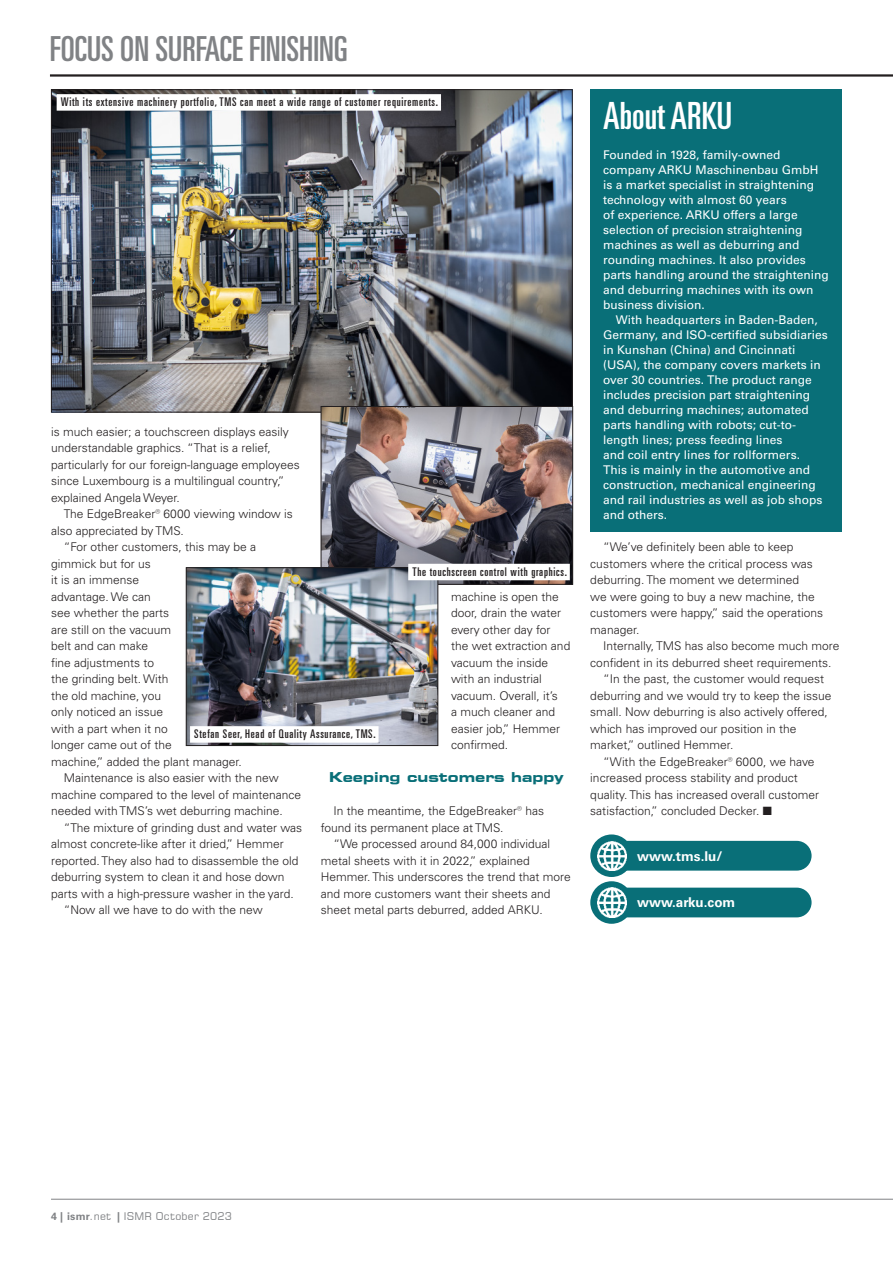
<style>
.page{position:relative;width:893px;height:1263px;background:#fff}
.page>*{position:absolute;margin:0;border:0;box-sizing:border-box;transform-origin:0 0}
.Boxout_header{font:37.5px "Univers LT Pro Ult Cond";color:#fff}
.t1{font:34.5px "Univers LT Pro Ult Cond";color:#808285}
.Button_Text{font:700 13.5px "Univers LT Pro 65";color:#fff}
.Crosshead{font:700 expanded 13.5px "Square 721 BT";color:#096f78}
.Body_copy{font:300 12px/16.5px "Univers LT Pro 45";color:#231f20}
.Boxout_body{font:12px/15px "Univers LT Pro 55 Roman";color:#fff}
.Boxout_Body_NO_Indent{font:12px/15px "Univers LT Pro 55 Roman";color:#fff}
.Captions{font:12px "Univers LT Pro Ult Cond";letter-spacing:.06em;color:#231f20}
.t2{font:10.5px "Square 721 BT";letter-spacing:.02em;color:#808285}
.s1{font-family:"Univers LT Pro 65";font-weight:700}
</style>
<div class="page">
<hr style="left:51px;top:1199px;width:842px;height:1px;background:#808285">
<hr style="left:50px;top:74px;width:843px;height:3px;background:#231f20">
<div style="left:590px;top:89px;width:252px;height:443px;background:#096f78"></div>
<div style="left:627px;top:841px;width:185px;height:30px;background:#096f78"></div>
<div style="left:590px;top:834px;width:43px;height:43px;background:#096f78;border-radius:50%"></div>
<img style="left:597px;top:841px;width:29px;height:29px">
<div style="left:628px;top:888px;width:184px;height:29px;background:#096f78"></div>
<div style="left:590px;top:881px;width:43px;height:43px;background:#096f78;border-radius:50%"></div>
<img style="left:597px;top:888px;width:29px;height:29px">
<img style="left:53px;top:91px;width:518px;height:319px">
<img style="left:323px;top:408px;width:248px;height:175px">
<div style="left:321px;top:406px;width:252px;height:179px;border:1px solid #231f20"></div>
<img style="left:188px;top:569px;width:248px;height:175px">
<div style="left:186px;top:567px;width:252px;height:179px;border:1px solid #231f20"></div>
<div style="left:408px;top:564px;width:162px;height:16px;background:#fff"></div>
<div style="left:190px;top:726px;width:189px;height:17px;background:#fff"></div>
<div style="left:57px;top:94px;width:384px;height:17px;background:#fff"></div>
<h2 class="t1" style="left:50px;top:25px;width:299px">FOCUS ON SURFACE FINISHING</h2>
<p class="Captions" style="left:61px;top:94px;width:379px">With its extensive machinery portfolio, TMS can meet a wide range of customer requirements.</p>
<p class="Body_copy" style="left:51px;top:423px;width:250px">is much easier; a touchscreen displays easily understandable graphics. “That is a relief, particularly for our foreign-language employees since Luxembourg is a multilingual country,” explained Angela Weyer.</p>
<p class="Body_copy" style="left:51px;top:505px;width:243px;text-indent:13px">The EdgeBreaker® 6000 viewing window is also appreciated by TMS.</p>
<p class="Body_copy" style="left:51px;top:538px;width:207px;text-indent:13px">“For other customers, this may be a gimmick but for us<br>it is an immense<br>advantage. We can<br>see whether the parts<br>are still on the vacuum<br>belt and can make<br>fine adjustments to<br>the grinding belt. With<br>the old machine, you<br>only noticed an issue<br>with a part when it no<br>longer came out of the<br>machine,” added the plant manager.</p>
<p class="Body_copy" style="left:51px;top:769px;width:252px;text-indent:13px">Maintenance is also easier with the new machine compared to the level of maintenance needed with TMS’s wet deburring machine.</p>
<p class="Body_copy" style="left:51px;top:819px;width:253px;text-indent:13px">“The mixture of grinding dust and water was almost concrete-like after it dried,” Hemmer reported. They also had to disassemble the old deburring system to clean it and hose down parts with a high-pressure washer in the yard.</p>
<p class="Body_copy" style="left:64px;top:901px;width:200px">“Now all we have to do with the new</p>
<p class="Captions" style="left:412px;top:563px;width:156px">The touchscreen control with graphics.</p>
<p class="Body_copy" style="left:451px;top:588px;width:121px">machine is open the door, drain the water every other day for the wet extraction and vacuum the inside with an industrial vacuum. Overall, it’s<br>a much cleaner and easier job,” Hemmer confirmed.</p>
<p class="Crosshead" style="left:329px;top:769px;width:236px">Keeping customers happy</p>
<p class="Body_copy" style="left:321px;top:802px;width:225px;text-indent:13px">In the meantime, the EdgeBreaker® has found its permanent place at TMS.</p>
<p class="Body_copy" style="left:321px;top:835px;width:252px;text-indent:13px">“We processed around 84,000 individual metal sheets with it in 2022,” explained Hemmer. This underscores the trend that more and more customers want their sheets and sheet metal parts deburred, added ARKU.</p>
<p class="Captions" style="left:194px;top:726px;width:183px">Stefan Seer, Head of Quality Assurance, TMS.</p>
<p class="Boxout_header" style="left:603px;top:90px;width:131px">About ARKU</p>
<p class="Boxout_Body_NO_Indent" style="left:603px;top:147px;width:227px">Founded in 1928, family-owned company ARKU Maschinenbau GmbH is a market specialist in straightening technology with almost 60 years<br>of experience. ARKU offers a large selection of precision straightening machines as well as deburring and rounding machines. It also provides parts handling around the straightening and deburring machines with its own business division.</p>
<p class="Boxout_body" style="left:603px;top:312px;width:226px;text-indent:13px">With headquarters in Baden-Baden, Germany, and ISO-certified subsidiaries in Kunshan (China) and Cincinnati (USA), the company covers markets in over 30 countries. The product range includes precision part straightening and deburring machines; automated parts handling with robots; cut-to&shy;length lines; press feeding lines<br>and coil entry lines for rollformers.<br>This is mainly in the automotive and construction, mechanical engineering and rail industries as well as job shops and others.</p>
<p class="Body_copy" style="left:590px;top:538px;width:234px;text-indent:13px">“We’ve definitely been able to keep customers where the critical process was deburring. The moment we determined<br>we were going to buy a new machine, the customers were happy,” said the operations manager.</p>
<p class="Body_copy" style="left:590px;top:637px;width:251px;text-indent:13px">Internally, TMS has also become much more confident in its deburred sheet requirements.</p>
<p class="Body_copy" style="left:590px;top:670px;width:243px;text-indent:13px">“In the past, the customer would request deburring and we would try to keep the issue small. Now deburring is also actively offered, which has improved our position in the market,” outlined Hemmer.</p>
<p class="Body_copy" style="left:590px;top:753px;width:230px;text-indent:13px">“With the EdgeBreaker® 6000, we have increased process stability and product quality. This has increased overall customer satisfaction,” concluded Decker. ■</p>
<p class="Button_Text" style="left:637px;top:846px;width:87px">www.tms.lu/</p>
<p class="Button_Text" style="left:637px;top:893px;width:100px">www.arku.com</p>
<p class="t2" style="left:51px;top:1209px;width:182px"><span class="s1">4 | ismr</span>.net <span class="s1">|</span> ISMR October 2023</p>
</div>
